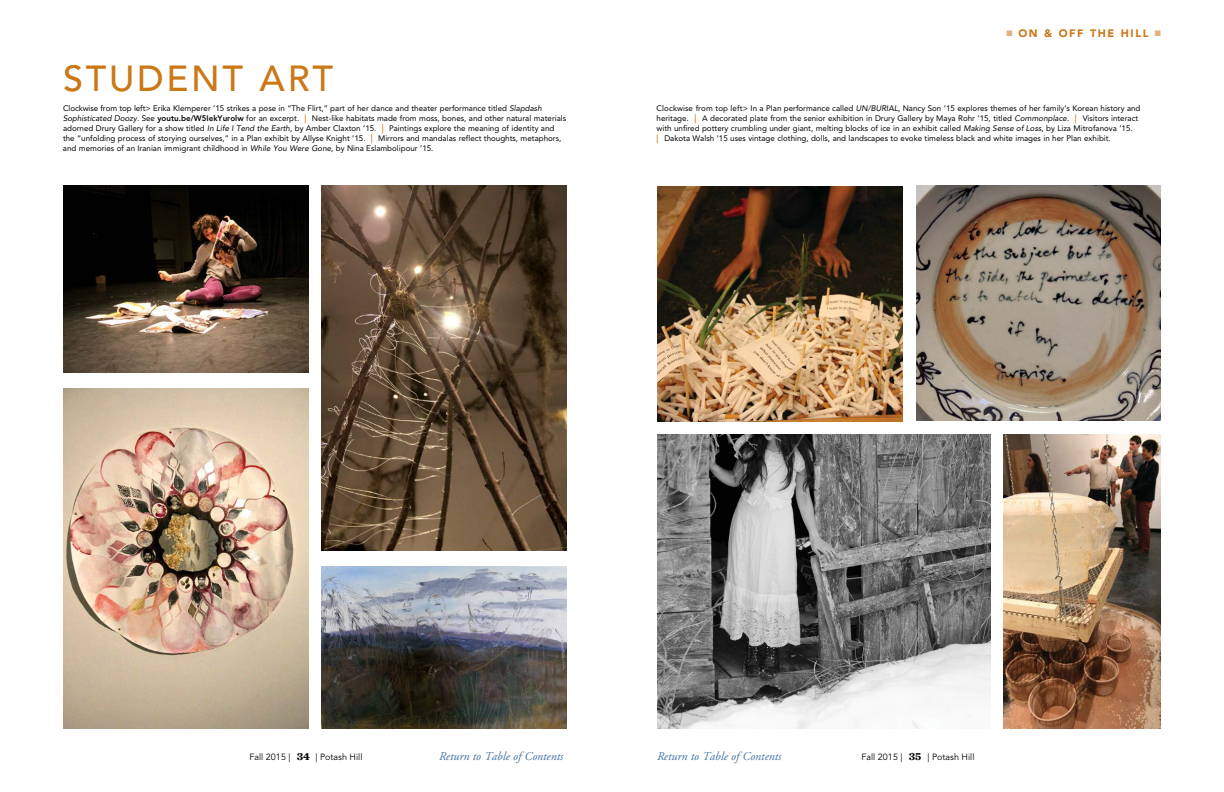
<style>
.page{position:relative;width:1224px;height:792px;background:#fff}
.page>*{position:absolute;margin:0;border:0;box-sizing:border-box;transform-origin:0 0}
.t1{font:500 36px "Avenir";letter-spacing:.075em;color:#cb7817}
.t2{font:italic 12px "Adobe Garamond Pro";color:#4372a7}
.t3{font:700 11px "Chronicle Text G1";color:#000}
.t4{font:900 10.8px "Avenir";letter-spacing:.15em;color:#cb7817}
.t5{font:9px "Avenir";color:#000}
.t6{font:8px/10px "Avenir";color:#000}
.s1{color:#e5b27d}
.s2{font-style:italic}
.s3{font-weight:800}
.s4{font-weight:500;font-size:9px;color:#cb7817}
</style>
<div class="page">
<img style="left:63px;top:388px;width:245px;height:341px">
<img style="left:322px;top:186px;width:245px;height:365px">
<img style="left:322px;top:567px;width:245px;height:162px">
<img style="left:63px;top:186px;width:245px;height:187px">
<img style="left:1003px;top:434px;width:158px;height:295px">
<img style="left:916px;top:185px;width:245px;height:236px">
<img style="left:657px;top:434px;width:333px;height:295px">
<img style="left:657px;top:186px;width:246px;height:235px">
<h3 class="t4" style="left:1006px;top:27px;width:156px"><span class="s1">■</span> ON &amp; OFF THE HILL <span class="s1">■</span></h3>
<h1 class="t1" style="left:63px;top:57px;width:272px">STUDENT ART</h1>
<p class="t6" style="left:63px;top:103px;width:505px">Clockwise from top left&gt; Erika Klemperer ’15 strikes a pose in “The Flirt,” part of her dance and theater performance titled <span class="s2">Slapdash Sophisticated Doozy.</span> See <span class="s3">youtu.be/W5IekYurolw</span> for an excerpt. <span class="s4">|</span> Nest-like habitats made from moss, bones, and other natural materials adorned Drury Gallery for a show titled <span class="s2">In Life I Tend the Earth</span>, by Amber Claxton ’15. <span class="s4">|</span> Paintings explore the meaning of identity and the “unfolding process of storying ourselves,” in a Plan exhibit by Allyse Knight ’15. <span class="s4">|</span> Mirrors and mandalas reflect thoughts, metaphors, and memories of an Iranian immigrant childhood in <span class="s2">While You Were Gone</span>, by Nina Eslambolipour ’15.</p>
<p class="t6" style="left:657px;top:103px;width:485px">Clockwise from top left&gt; In a Plan performance called <span class="s2">UN/BURIAL</span>, Nancy Son ’15 explores themes of her family’s Korean history and heritage. <span class="s4">|</span> A decorated plate from the senior exhibition in Drury Gallery by Maya Rohr ’15, titled <span class="s2">Commonplace</span>. <span class="s4">|</span> Visitors interact with unfired pottery crumbling under giant, melting blocks of ice in an exhibit called <span class="s2">Making Sense of Loss</span>, by Liza Mitrofanova ’15.<br><span class="s4">|</span> Dakota Walsh ’15 uses vintage clothing, dolls, and landscapes to evoke timeless black and white images in her Plan exhibit.</p>
<h3 class="t3" style="left:297px;top:747px;width:15px">34</h3>
<h2 class="t2" style="left:439px;top:749px;width:126px">Return to Table of Contents</h2>
<h2 class="t2" style="left:657px;top:749px;width:126px">Return to Table of Contents</h2>
<p class="t5" style="left:861px;top:752px;width:43px">Fall 2015 |</p>
<p class="t5" style="left:928px;top:752px;width:48px">| Potash Hill</p>
<h3 class="t3" style="left:909px;top:747px;width:14px">35</h3>
<p class="t5" style="left:249px;top:752px;width:43px">Fall 2015 |</p>
<p class="t5" style="left:316px;top:752px;width:48px">| Potash Hill</p>
</div>
